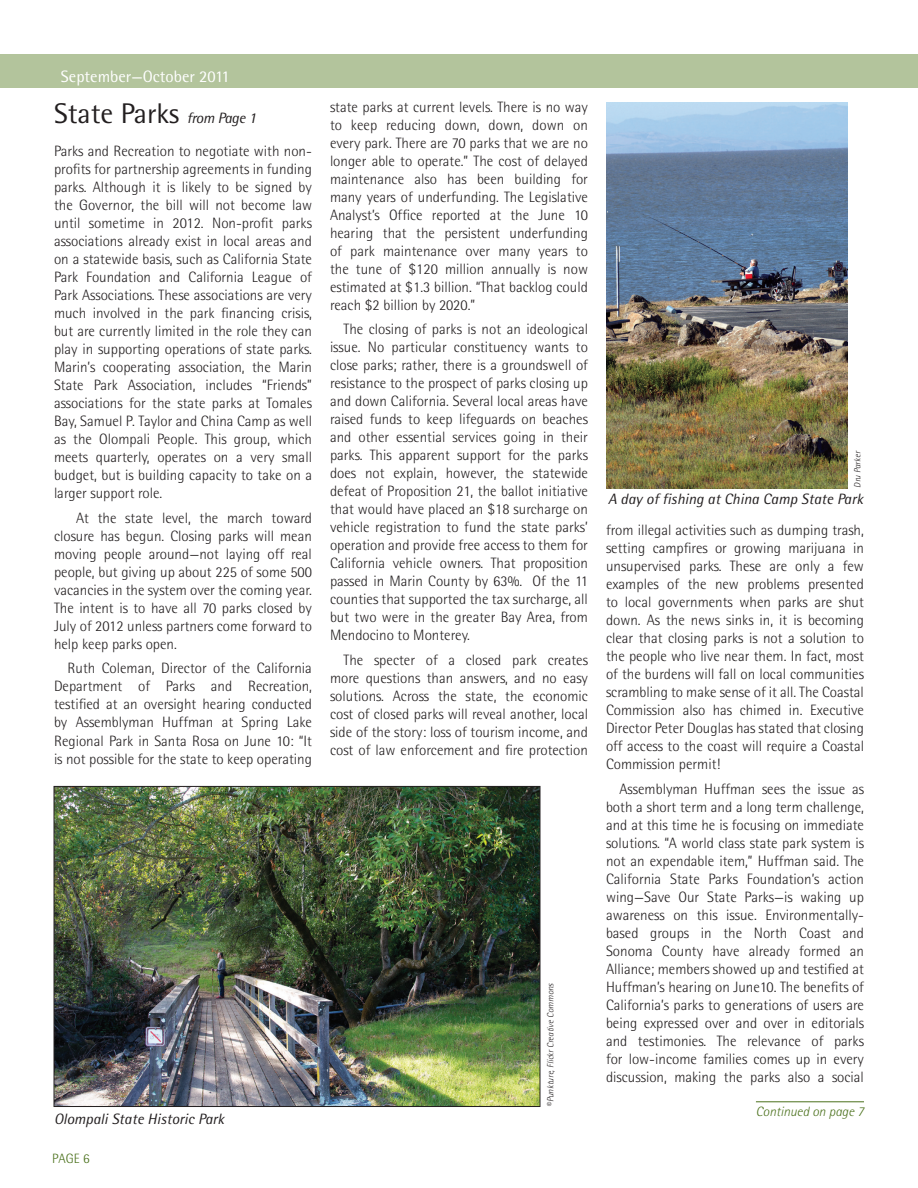
<style>
.page{position:relative;width:918px;height:1188px;background:#fff}
.page>*{position:absolute;margin:0;border:0;box-sizing:border-box;transform-origin:0 0}
.t1{font:28.5px "Rotis Semi Sans Std";color:#231f20}
.t2{font:16.5px "Rotis Semi Sans Std";color:#fff}
.t3{font:300 15px/18px "Rotis Semi Sans Std";color:#231f20;text-align:justify}
.t4{font:italic 15px "Rotis Semi Sans Std";color:#231f20}
.t5{font:italic 300 13.5px "Rotis Semi Sans Std";color:#4b711c}
.t6{font:300 13.5px "Rotis Semi Sans Std";color:#4b711c}
.t7{font:italic 300 9px "Rotis Semi Sans Std";letter-spacing:-.005em;color:#231f20}
.s1{font-style:italic;font-size:15px}
</style>
<div class="page">
<div style="left:0;top:54px;width:918px;height:34px;background:#b3c49c"></div>
<img style="left:56px;top:788px;width:482px;height:317px">
<div style="left:54px;top:786px;width:486px;height:321px;border:1px solid #231f20"></div>
<hr style="left:756px;top:1101px;width:108px;height:1px;background:#4b711c">
<img style="left:606px;top:103px;width:242px;height:385px">
<p class="t2" style="left:61px;top:67px;width:170px">September—October 2011</p>
<h1 class="t1" style="left:54px;top:96px;width:204px">State Parks <span class="s1">from Page 1</span></h1>
<p class="t3" style="left:54px;top:142px;width:260px">Parks and Recreation to negotiate with non&shy;profits for partnership agreements in funding parks. Although it is likely to be signed by the Governor, the bill will not become law until sometime in 2012. Non-profit parks associations already exist in local areas and on a statewide basis, such as California State Park Foundation and California League of Park Associations. These associations are very much involved in the park financing crisis, but are currently limited in the role they can play in supporting operations of state parks.<br>Marin’s cooperating association, the Marin State Park Association, includes “Friends” associations for the state parks at Tomales Bay, Samuel P. Taylor and China Camp as well as the Olompali People. This group, which meets quarterly, operates on a very small budget, but is building capacity to take on a larger support role.</p>
<p class="t3" style="left:54px;top:509px;width:260px;text-indent:22px">At the state level, the march toward closure has begun. Closing parks will mean moving people around—not laying off real people, but giving up about 225 of some 500 vacancies in the system over the coming year.<br>The intent is to have all 70 parks closed by July of 2012 unless partners come forward to help keep parks open.</p>
<p class="t3" style="left:54px;top:659px;width:260px;text-indent:14px">Ruth Coleman, Director of the California Department of Parks and Recreation, testified at an oversight hearing conducted by Assemblyman Huffman at Spring Lake Regional Park in Santa Rosa on June 10: “It is not possible for the state to keep operating</p>
<p class="t4" style="left:54px;top:1110px;width:172px">Olompali State Historic Park</p>
<p class="t6" style="left:52px;top:1151px;width:39px">PAGE 6</p>
<p class="t3" style="left:330px;top:98px;width:260px">state parks at current levels. There is no way to keep reducing down, down, down on every park. There are 70 parks that we are no longer able to operate.” The cost of delayed maintenance also has been building for many years of underfunding. The Legislative Analyst’s Office reported at the June 10 hearing that the persistent underfunding of park maintenance over many years to the tune of $120 million annually is now estimated at $1.3 billion. “That backlog could reach $2 billion by 2020.”</p>
<p class="t3" style="left:330px;top:320px;width:260px;text-indent:14px">The closing of parks is not an ideological issue. No particular constituency wants to close parks; rather, there is a groundswell of resistance to the prospect of parks closing up and down California. Several local areas have raised funds to keep lifeguards on beaches and other essential services going in their parks. This apparent support for the parks does not explain, however, the statewide defeat of Proposition 21, the ballot initiative that would have placed an $18 surcharge on vehicle registration to fund the state parks’ operation and provide free access to them for California vehicle owners. That proposition passed in Marin County by 63%. Of the 11 counties that supported the tax surcharge, all but two were in the greater Bay Area, from Mendocino to Monterey.</p>
<p class="t3" style="left:330px;top:651px;width:260px;text-indent:14px">The specter of a closed park creates more questions than answers, and no easy solutions. Across the state, the economic cost of closed parks will reveal another, local side of the story: loss of tourism income, and cost of law enforcement and fire protection</p>
<p class="t7" style="left:545px;top:1107px;width:126px;rotate:-90deg">©Punkture, Flickr Creative Commons</p>
<p class="t7" style="left:852px;top:488px;width:38px;rotate:-90deg">Dru Parker</p>
<p class="t4" style="left:608px;top:490px;width:256px">A day of fishing at China Camp State Park</p>
<p class="t3" style="left:606px;top:521px;width:260px">from illegal activities such as dumping trash, setting campfires or growing marijuana in unsupervised parks. These are only a few examples of the new problems presented to local governments when parks are shut down. As the news sinks in, it is becoming clear that closing parks is not a solution to the people who live near them. In fact, most of the burdens will fall on local communities scrambling to make sense of it all. The Coastal Commission also has chimed in. Executive Director Peter Douglas has stated that closing off access to the coast will require a Coastal Commission permit!</p>
<p class="t3" style="left:606px;top:780px;width:260px;text-indent:14px">Assemblyman Huffman sees the issue as both a short term and a long term challenge, and at this time he is focusing on immediate solutions. “A world class state park system is not an expendable item,” Huffman said. The California State Parks Foundation’s action wing—Save Our State Parks—is waking up awareness on this issue. Environmentally&shy;based groups in the North Coast and Sonoma County have already formed an Alliance; members showed up and testified at Huffman’s hearing on June10. The benefits of California’s parks to generations of users are being expressed over and over in editorials and testimonies. The relevance of parks for low-income families comes up in every discussion, making the parks also a social</p>
<p class="t5" style="left:756px;top:1103px;width:110px">Continued on page 7</p>
</div>
